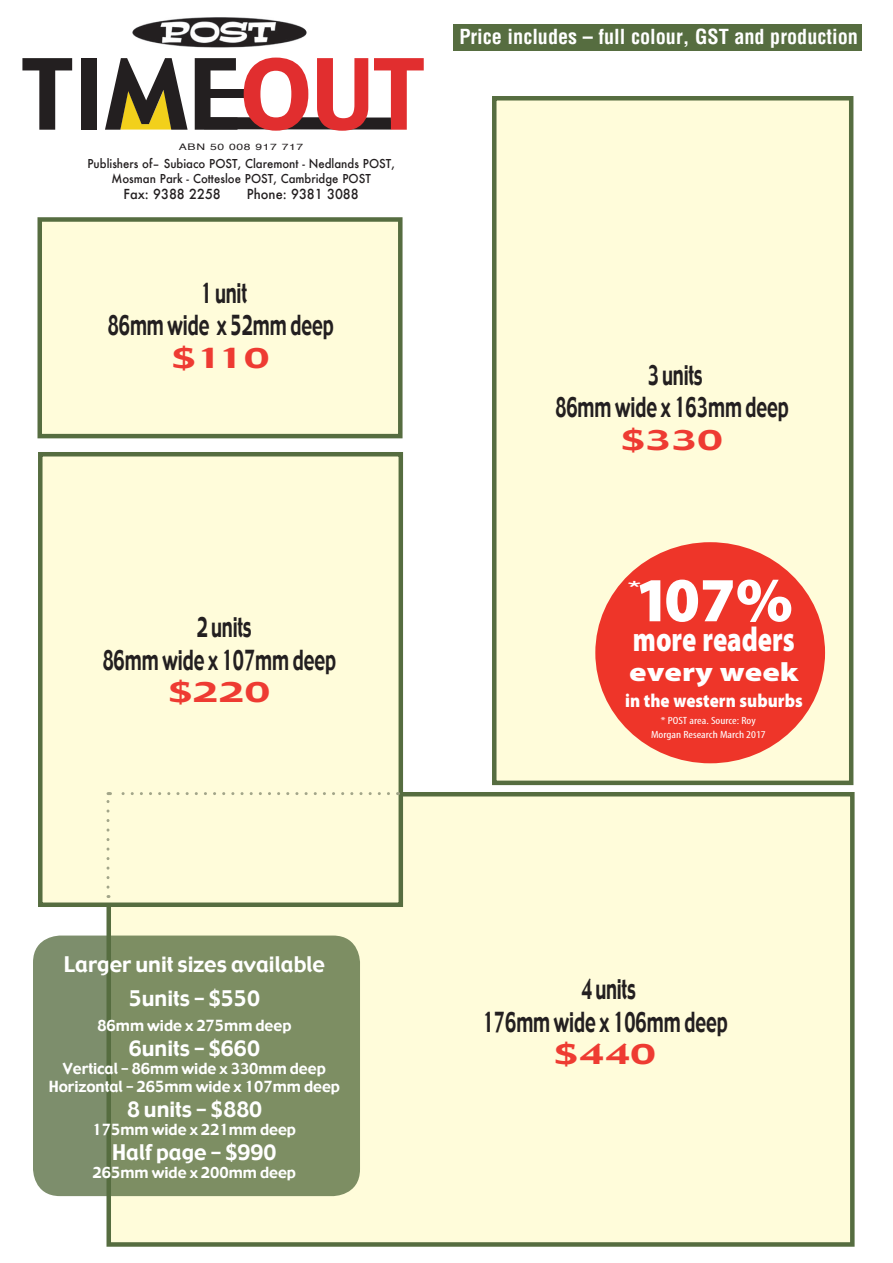
<style>
.page{position:relative;width:893px;height:1263px;background:#fff}
.page>*{position:absolute;margin:0;border:0;box-sizing:border-box;transform-origin:0 0}
.t1{font:95.4px "Gadget";color:#231f20}
.t2{font:900 63.15px "Myriad Pro";color:#fff}
.t3{font:900 34.35px "Myriad Pro";color:#fff;scale:.77 1}
.t4{font:27px/32.4px "Gadget";color:#231f20;text-align:center;scale:.67 1}
.t5{font:27px "Gadget";color:#ee3b32;scale:1.55 1}
.t6{font:900 26.55px "Myriad Pro";color:#fff;scale:1.23 1}
.t7{font:21px/33.8px "Gadget";color:#fff;text-align:center}
.t8{font:21px "Helvetica";color:#fff;scale:1.89 1}
.t9{font:700 condensed 20.25px "Helvetica LT Std";color:#fff}
.t10{font:900 18.9px "Myriad Pro";color:#fff;scale:.9 1}
.t11{font:15px/18px "Gadget";color:#fff;text-align:center}
.t12{font:500 13.5px "Futura";color:#231f20;scale:.95 1}
.t13{font:500 12px/14.4px "Futura";color:#231f20;text-align:center;scale:.95 1}
.t14{font:condensed 10.5px/13.5px "Myriad Pro";color:#fff;text-align:center;scale:1.2 1}
.t15{font:9px "Helvetica";letter-spacing:.05em;color:#231f20;scale:1.35 1}
.s1{color:#e12e2f}
</style>
<div class="page">
<div style="left:38px;top:217px;width:365px;height:221px;background:#fffcda;border:4px solid #566d40"></div>
<div style="left:492px;top:96px;width:361px;height:689px;background:#fffcda;border:4px solid #566d40"></div>
<div style="left:106px;top:792px;width:749px;height:455px;background:#fffcda;border:4px solid #566d40"></div>
<div style="left:38px;top:452px;width:365px;height:455px;background:#fffcda;border:4px solid #566d40"></div>
<svg style="left:106px;top:792px;width:282px;height:95px"></svg>
<svg style="left:204px;top:117px;width:187px;height:13px"></svg>
<svg style="left:120px;top:89px;width:51px;height:41px"></svg>
<div style="left:208px;top:90px;width:39px;height:8px;background:#231f20"></div>
<div style="left:453px;top:24px;width:409px;height:26px;background:#566d40"></div>
<div style="left:33px;top:935px;width:327px;height:261px;background:#7d8e63;border-radius:27px"></div>
<img style="left:132px;top:17px;width:175px;height:31px">
<div style="left:595px;top:542px;width:230px;height:221px;background:#ee3529;border-radius:50%"></div>
<h1 class="t1" style="left:22px;top:33px;width:404px">TIME<span class="s1">OUT</span></h1>
<p class="t15" style="left:179px;top:139px;width:94px">ABN 50 008 917 717</p>
<p class="t13" style="left:87px;top:157px;width:325px">Publishers of– Subiaco POST, Claremont - Nedlands POST,<br>Mosman Park - Cottesloe POST, Cambridge POST</p>
<p class="t12" style="left:124px;top:185px;width:104px">Fax: 9388 2258</p>
<p class="t12" style="left:247px;top:185px;width:119px">Phone: 9381 3088</p>
<h3 class="t4" style="left:108px;top:278px;width:339px">1 unit<br>86mm wide x 52mm deep</h3>
<h3 class="t5" style="left:172px;top:340px;width:65px">$110</h3>
<h3 class="t9" style="left:459px;top:24px;width:400px">Price includes – full colour, GST and production</h3>
<h3 class="t4" style="left:555px;top:360px;width:350px">3 units<br>86mm wide x 163mm deep</h3>
<h3 class="t5" style="left:621px;top:422px;width:67px">$330</h3>
<h3 class="t4" style="left:102px;top:612px;width:350px">2 units<br>86mm wide x 107mm deep</h3>
<h3 class="t5" style="left:168px;top:675px;width:67px">$220</h3>
<h2 class="t2" style="left:635px;top:564px;width:160px">107%</h2>
<h3 class="t3" style="left:633px;top:620px;width:212px">more readers</h3>
<h3 class="t6" style="left:629px;top:657px;width:139px">every week</h3>
<p class="t10" style="left:625px;top:690px;width:199px">in the western suburbs</p>
<h3 class="t8" style="left:627px;top:572px;width:10px">*</h3>
<p class="t14" style="left:651px;top:714px;width:97px">* POST area. Source: Roy<br>Morgan Research March 2017</p>
<h3 class="t7" style="left:64px;top:948px;width:263px">Larger unit sizes available<br>5units – $550</h3>
<p class="t11" style="left:97px;top:1017px;width:196px">86mm wide x 275mm deep</p>
<h3 class="t7" style="left:129px;top:1032px;width:133px">6units – $660</h3>
<p class="t11" style="left:49px;top:1060px;width:293px">Vertical – 86mm wide x 330mm deep<br>Horizontal – 265mm wide x 107mm deep</p>
<h3 class="t7" style="left:127px;top:1093px;width:137px">8 units – $880</h3>
<p class="t11" style="left:93px;top:1121px;width:205px">175mm wide x 221mm deep</p>
<h3 class="t7" style="left:112px;top:1137px;width:166px">Half page – $990</h3>
<p class="t11" style="left:93px;top:1164px;width:205px">265mm wide x 200mm deep</p>
<h3 class="t4" style="left:483px;top:974px;width:367px">4 units<br>176mm wide x 106mm deep</h3>
<h3 class="t5" style="left:554px;top:1036px;width:67px">$440</h3>
</div>
